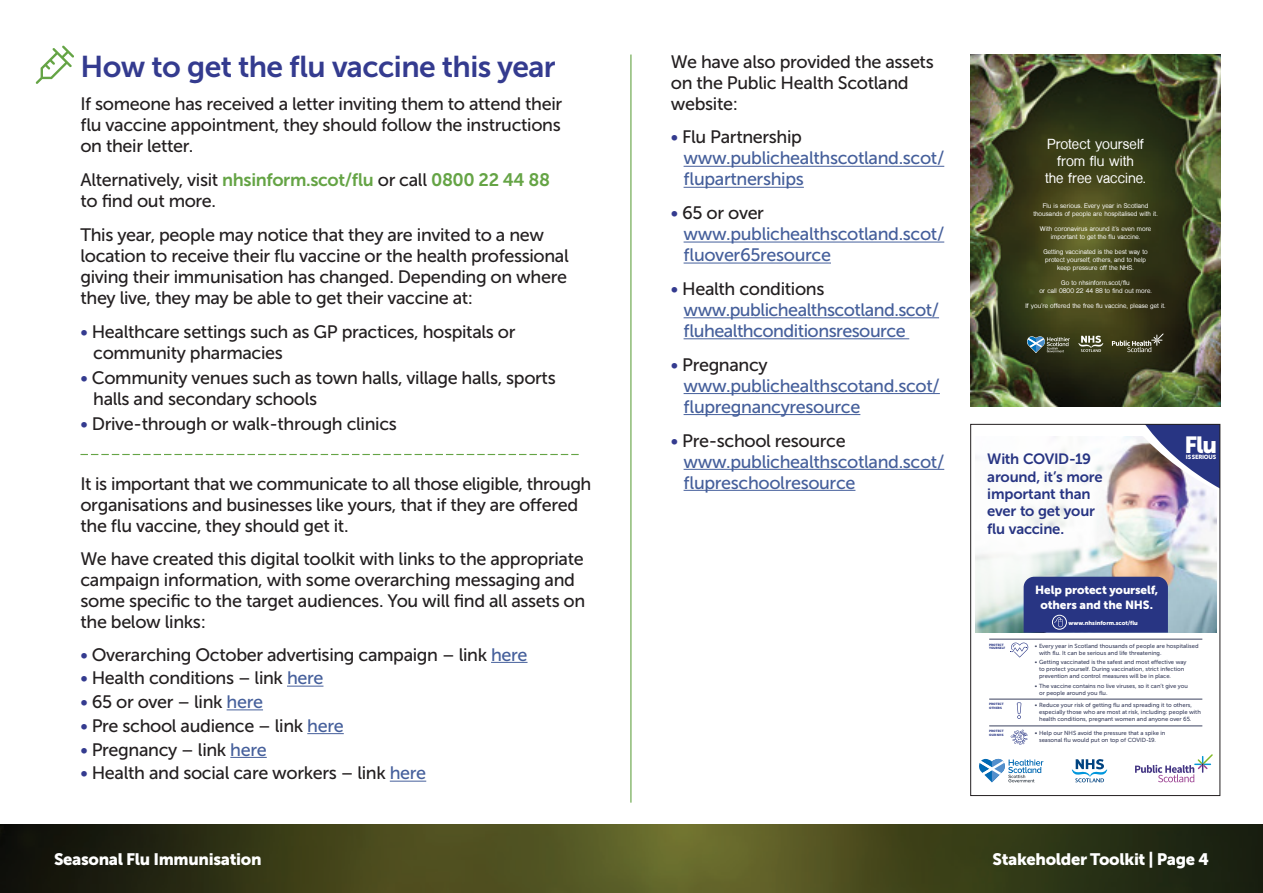
<style>
.page{position:relative;width:1263px;height:893px;background:#fff}
.page>*{position:absolute;margin:0;border:0;box-sizing:border-box;transform-origin:0 0}
.t1{font:30px "Museo Sans 700";letter-spacing:-.02em;color:#343b8f}
.t2{font:23.25px "Museo Sans 900";color:#fff}
.t3{font:18px/21px "Museo Sans 500";letter-spacing:-.02em;color:#231f20}
.t4{font:18px/21px "Museo Sans 500";letter-spacing:-.02em;color:#455f9b}
.t5{font:16.5px "Museo Sans 900";letter-spacing:-.02em;color:#fff}
.t6{font:14.85px/17.4px "Museo Sans 700";letter-spacing:-.02em;color:#283583}
.t7{font:700 13.65px/16.8px "Shree Dev 0714";color:#fff;text-align:center}
.t8{font:11.7px/14.5px "Museo Sans 900";letter-spacing:-.01em;color:#fff;text-align:center}
.t9{font:700 6.15px/8.1px "Shree Dev 0714";letter-spacing:.01em;color:#fff;text-align:center}
.t10{font:6px "Museo Sans 900";letter-spacing:-.045em;color:#fff}
.t11{font:5.85px/7.1px "Museo Sans 500";letter-spacing:-.005em;color:#3c425f}
.t12{font:5.85px "Museo Sans 900";letter-spacing:-.005em;color:#fff}
.t13{font:3.15px/3.6px "Museo Sans 900";color:#283583}
.s1{font-family:"Museo Sans 700";color:#65a445}
.s2{color:#343b8f}
.s3{color:#455f9b}
.s4{color:#231f20}
.s5{font-size:6.15px}
</style>
<div class="page">
<img style="left:0;top:825px;width:1263px;height:68px">
<hr style="left:630px;top:55px;width:1px;height:748px;background:#65a445">
<img style="left:970px;top:55px;width:250px;height:351px">
<svg style="left:1112px;top:333px;width:51px;height:19px"></svg>
<svg style="left:1078px;top:336px;width:25px;height:16px"></svg>
<svg style="left:1027px;top:336px;width:43px;height:17px"></svg>
<hr style="left:684px;top:166px;width:260px;height:1px;background:#455f9b">
<hr style="left:684px;top:187px;width:120px;height:1px;background:#455f9b">
<hr style="left:684px;top:242px;width:260px;height:1px;background:#455f9b">
<hr style="left:684px;top:263px;width:147px;height:1px;background:#455f9b">
<hr style="left:684px;top:317px;width:255px;height:1px;background:#455f9b">
<hr style="left:684px;top:338px;width:225px;height:1px;background:#455f9b">
<hr style="left:684px;top:393px;width:256px;height:1px;background:#455f9b">
<hr style="left:684px;top:414px;width:176px;height:1px;background:#455f9b">
<hr style="left:684px;top:469px;width:260px;height:1px;background:#455f9b">
<hr style="left:684px;top:490px;width:171px;height:1px;background:#455f9b">
<svg style="left:1135px;top:754px;width:78px;height:28px"></svg>
<svg style="left:1072px;top:759px;width:35px;height:23px"></svg>
<svg style="left:979px;top:759px;width:64px;height:23px"></svg>
<svg style="left:1017px;top:702px;width:4px;height:17px"></svg>
<svg style="left:1011px;top:730px;width:16px;height:15px"></svg>
<hr style="left:989px;top:699px;width:213px;height:1px;background:#3c425f">
<hr style="left:989px;top:726px;width:213px;height:1px;background:#3c425f">
<img style="left:975px;top:426px;width:243px;height:231px">
<div style="left:970px;top:424px;width:250px;height:372px;border:1px solid #231f20"></div>
<svg style="left:36px;top:46px;width:38px;height:38px"></svg>
<hr style="left:491px;top:662px;width:36px;height:1px;background:#455f9b">
<hr style="left:287px;top:686px;width:36px;height:1px;background:#455f9b">
<hr style="left:227px;top:709px;width:36px;height:1px;background:#455f9b">
<hr style="left:307px;top:733px;width:37px;height:1px;background:#455f9b">
<hr style="left:230px;top:757px;width:37px;height:1px;background:#455f9b">
<hr style="left:390px;top:781px;width:36px;height:1px;background:#455f9b">
<svg style="left:80px;top:454px;width:499px;height:1px"></svg>
<p class="t1" style="left:80px;top:50px;width:477px">How to get the flu vaccine this year</p>
<p class="t3" style="left:80px;top:94px;width:483px;text-align:justify">If someone has received a letter inviting them to attend their flu vaccine appointment, they should follow the instructions on their letter.</p>
<p class="t3" style="left:80px;top:170px;width:471px">Alternatively, visit <span class="s1">nhsinform.scot/flu</span> or call <span class="s1">0800 22 44 88 </span>to find out more.</p>
<p class="t3" style="left:80px;top:224px;width:490px">This year, people may notice that they are invited to a new location to receive their flu vaccine or the health professional giving their immunisation has changed. Depending on where they live, they may be able to get their vaccine at:</p>
<p class="t3" style="left:93px;top:321px;width:424px;text-indent:-13px"><span class="s2">•</span> Healthcare settings such as GP practices, hospitals or community pharmacies</p>
<p class="t3" style="left:93px;top:367px;width:464px;text-indent:-13px"><span class="s2">•</span> Community venues such as town halls, village halls, sports halls and secondary schools</p>
<p class="t3" style="left:80px;top:414px;width:318px"><span class="s2">•</span> Drive-through or walk-through clinics</p>
<p class="t3" style="left:80px;top:473px;width:512px">It is important that we communicate to all those eligible, through organisations and businesses like yours, that if they are offered the flu vaccine, they should get it.</p>
<p class="t3" style="left:80px;top:549px;width:506px">We have created this digital toolkit with links to the appropriate campaign information, with some overarching messaging and some specific to the target audiences. You will find all assets on the below links:</p>
<p class="t3" style="left:80px;top:644px;width:449px"><span class="s2">•</span> Overarching October advertising campaign – link <span class="s3">here</span></p>
<p class="t3" style="left:80px;top:668px;width:245px"><span class="s2">•</span> Health conditions – link <span class="s3">here</span></p>
<p class="t3" style="left:80px;top:691px;width:184px"><span class="s2">•</span> 65 or over – link <span class="s3">here</span></p>
<p class="t3" style="left:80px;top:715px;width:265px"><span class="s2">•</span> Pre school audience – link <span class="s3">here</span></p>
<p class="t3" style="left:80px;top:739px;width:188px"><span class="s2">•</span> Pregnancy – link <span class="s3">here</span></p>
<p class="t3" style="left:80px;top:763px;width:347px"><span class="s2">•</span> Health and social care workers – link <span class="s3">here</span></p>
<p class="t3" style="left:671px;top:51px;width:264px">We have also provided the assets on the Public Health Scotland website:</p>
<p class="t4" style="left:684px;top:127px;width:262px;text-indent:-13px"><span class="s2">•</span> <span class="s4">Flu Partnership </span>www.publichealthscotland.scot/ flupartnerships</p>
<p class="t4" style="left:684px;top:203px;width:262px;text-indent:-13px"><span class="s2">•</span> <span class="s4">65 or over </span>www.publichealthscotland.scot/ fluover65resource</p>
<p class="t4" style="left:684px;top:278px;width:257px;text-indent:-13px"><span class="s2">•</span> <span class="s4">Health conditions </span>www.publichealthscotland.scot/ fluhealthconditionsresource</p>
<p class="t4" style="left:684px;top:354px;width:258px;text-indent:-13px"><span class="s2">•</span> <span class="s4">Pregnancy </span>www.publichealthscotand.scot/ flupregnancyresource</p>
<p class="t4" style="left:684px;top:430px;width:262px;text-indent:-13px"><span class="s2">•</span> <span class="s4">Pre-school resource </span>www.publichealthscotland.scot/ flupreschoolresource</p>
<p class="t2" style="left:1184px;top:432px;width:34px">Flu</p>
<p class="t7" style="left:1045px;top:136px;width:103px">Protect yourself from flu with<br>the free vaccine.</p>
<p class="t9" style="left:1033px;top:202px;width:126px">Flu is serious. Every year in Scotland thousands of people are hospitalised with it.</p>
<p class="t9" style="left:1040px;top:225px;width:113px">With coronavirus around it’s even more important to get the flu vaccine.</p>
<p class="t9" style="left:1043px;top:248px;width:106px">Getting vaccinated is the best way to protect yourself, others, and to help keep pressure off the NHS.</p>
<p class="t9" style="left:1039px;top:279px;width:114px">Go to nhsinform.scot/flu<br>or call 0800 22 44 88 to find out more.</p>
<p class="t9" style="left:1025px;top:302px;width:142px">If you’re offered the free flu vaccine, please get it.</p>
<p class="t6" style="left:987px;top:451px;width:117px">With COVID-19 around, it’s more important than ever to get your flu vaccine.</p>
<p class="t10" style="left:1186px;top:453px;width:32px">IS SERIOUS</p>
<p class="t13" style="left:989px;top:643px;width:17px">PROTECT<br>YOURSELF</p>
<p class="t8" style="left:1035px;top:583px;width:124px">Help protect yourself, others and the NHS.</p>
<p class="t12" style="left:1068px;top:619px;width:71px">www.nhsinform.scot/flu</p>
<p class="t11" style="left:1039px;top:642px;width:161px;text-indent:-4px">• Every year in Scotland thousands of people are hospitalised with flu. It can be serious and life threatening.</p>
<p class="t11" style="left:1039px;top:659px;width:149px;text-indent:-4px">• Getting vaccinated is the safest and most effective way to protect yourself. During vaccination, strict infection prevention and control measures will be in place.</p>
<p class="t11" style="left:1039px;top:682px;width:150px;text-indent:-4px">• The vaccine contains no live viruses, so it can’t give you or people around you flu.</p>
<p class="t13" style="left:989px;top:702px;width:16px">PROTECT<br>OTHERS</p>
<p class="t11" style="left:1039px;top:702px;width:163px;text-indent:-4px">• Reduce your risk of getting flu and spreading it to others, especially those who are most at risk, including: people with health conditions, pregnant women and anyone over 65.</p>
<p class="t13" style="left:989px;top:729px;width:16px">PROTECT<br>OUR NHS</p>
<p class="t11" style="left:1039px;top:729px;width:128px;text-indent:-4px"><span class="s5">•</span> Help our NHS avoid the pressure that a spike in seasonal flu would put on top of COVID-19.</p>
<p class="t5" style="left:54px;top:850px;width:209px">Seasonal Flu Immunisation</p>
<p class="t5" style="left:992px;top:850px;width:218px">Stakeholder Toolkit | Page 4</p>
</div>
